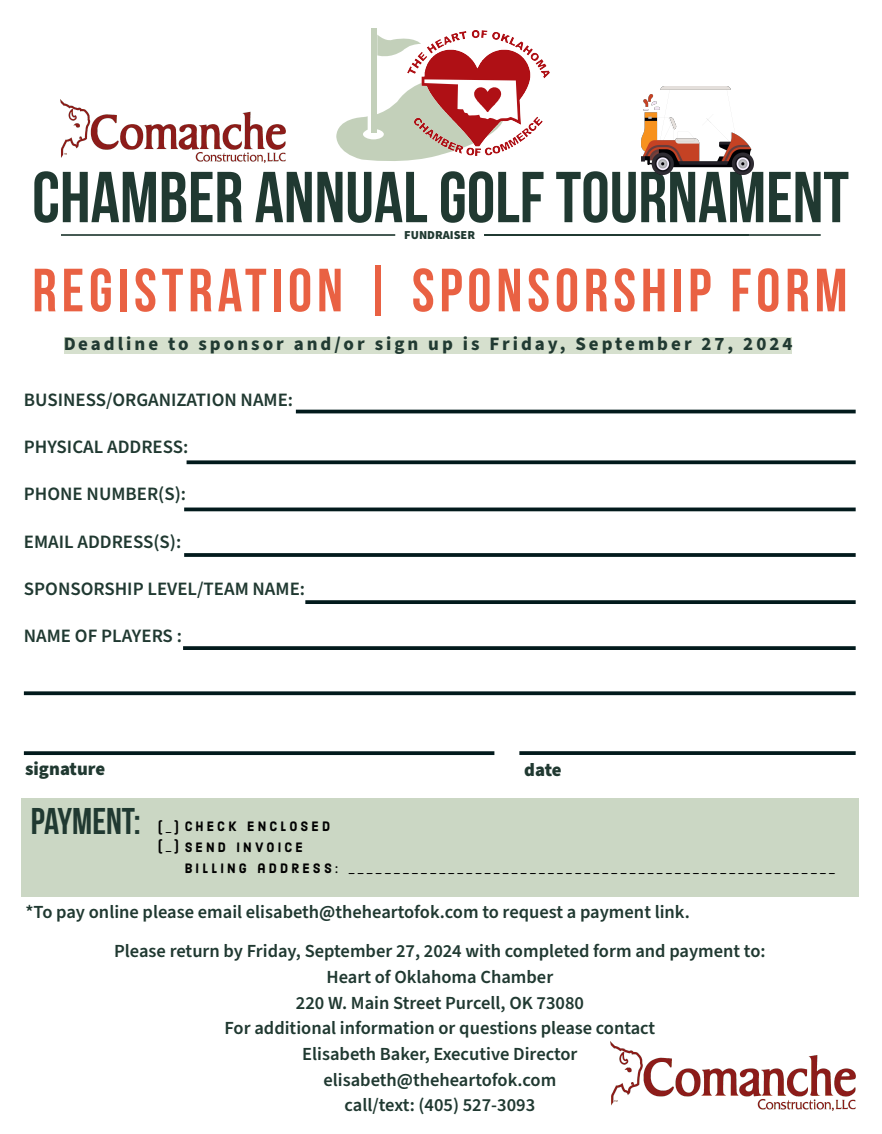
<style>
.page{position:relative;width:882px;height:1134px;background:#fff}
.page>*{position:absolute;margin:0;border:0;box-sizing:border-box;transform-origin:0 0}
.t1{font:71.92px "Bebas Neue";color:#203931}
.t2{font:60.9px "Bebas Neue";letter-spacing:.08em;color:#e96143}
.t3{font:37.19px "Bebas Neue";color:#203931}
.t4{font:600 18.9px "Source Sans Pro";color:#203931}
.t5{font:700 18.9px "Source Sans Pro";letter-spacing:.16em;color:#203931}
.t6{font:900 18.64px "Source Sans Pro";color:#203931}
.t7{font:600 18.46px/25.7px "Source Sans Pro";color:#203931;text-align:center}
.t8{font:13.56px/21px "Harman Sans";letter-spacing:.235em;color:#000}
.t9{font:900 12.25px "Source Sans Pro";color:#203931}
.s1{font-size:13.12px}
</style>
<div class="page">
<div style="left:64px;top:337px;width:727px;height:17px;background:#d6e0ce"></div>
<div style="left:21px;top:798px;width:837px;height:99px;background:#cbd7c4"></div>
<img style="left:611px;top:1042px;width:244px;height:69px">
<svg style="left:336px;top:90px;width:99px;height:71px"></svg>
<div style="left:371px;top:29px;width:6px;height:104px;background:#c3d0ba"></div>
<svg style="left:377px;top:35px;width:31px;height:22px"></svg>
<img style="left:408px;top:30px;width:141px;height:126px">
<img style="left:641px;top:87px;width:113px;height:88px">
<hr style="left:484px;top:234px;width:336px;height:2px;background:#203931">
<hr style="left:61px;top:234px;width:334px;height:2px;background:#203931">
<img style="left:61px;top:100px;width:225px;height:63px">
<hr style="left:296px;top:410px;width:559px;height:3px;background:#021a1c">
<svg style="left:187px;top:460px;width:668px;height:4px;background:#1c3133"></svg>
<hr style="left:184px;top:508px;width:671px;height:3px;background:#021a1c">
<svg style="left:184px;top:553px;width:671px;height:4px;background:#0f2627"></svg>
<svg style="left:305px;top:600px;width:550px;height:4px;background:#102728"></svg>
<svg style="left:183px;top:646px;width:672px;height:4px;background:#0f2628"></svg>
<svg style="left:24px;top:691px;width:831px;height:4px;background:#192f30"></svg>
<svg style="left:24px;top:751px;width:470px;height:4px;background:#12282a"></svg>
<svg style="left:519px;top:751px;width:336px;height:4px"></svg>
<h1 class="t1" style="left:32px;top:158px;width:818px">CHAMBER ANNUAL GOLF TOURNAMENT</h1>
<p class="t9" style="left:404px;top:226px;width:72px">FUNDRAISER</p>
<h2 class="t2" style="left:32px;top:257px;width:816px">REGISTRATION | SPONSORSHIP FORM</h2>
<p class="t5" style="left:63px;top:331px;width:731px">Deadline to sponsor and/or sign up is Friday, September 27, 2024</p>
<p class="t4" style="left:24px;top:387px;width:271px">BUSINESS/ORGANIZATION NAME:</p>
<p class="t4" style="left:24px;top:434px;width:166px">PHYSICAL ADDRESS:</p>
<p class="t4" style="left:24px;top:482px;width:164px">PHONE NUMBER(S):</p>
<p class="t4" style="left:24px;top:529px;width:159px">EMAIL ADDRESS(S):</p>
<p class="t4" style="left:24px;top:576px;width:283px">SPONSORSHIP LEVEL/TEAM NAME:</p>
<p class="t4" style="left:24px;top:623px;width:160px">NAME OF PLAYERS :</p>
<p class="t6" style="left:25px;top:756px;width:82px">signature</p>
<p class="t6" style="left:524px;top:757px;width:39px">date</p>
<h3 class="t3" style="left:31px;top:801px;width:112px">PAYMENT:</h3>
<p class="t8" style="left:158px;top:816px;width:173px"><sub>(_)</sub> CHECK ENCLOSED <span class="s1">(_)</span> SEND INVOICE</p>
<p class="t8" style="left:184px;top:858px;width:652px">BILLING ADDRESS: ______________________________________________________</p>
<p class="t7" style="left:26px;top:900px;width:666px">*To pay online please email elisabeth@theheartofok.com to request a payment link.</p>
<p class="t7" style="left:114px;top:939px;width:653px">Please return by Friday, September 27, 2024 with completed form and payment to:<br>Heart of Oklahoma Chamber<br>220 W. Main Street Purcell, OK 73080<br>For additional information or questions please contact<br>Elisabeth Baker, Executive Director<br>elisabeth@theheartofok.com<br>call/text: (405) 527-3093</p>
</div>
